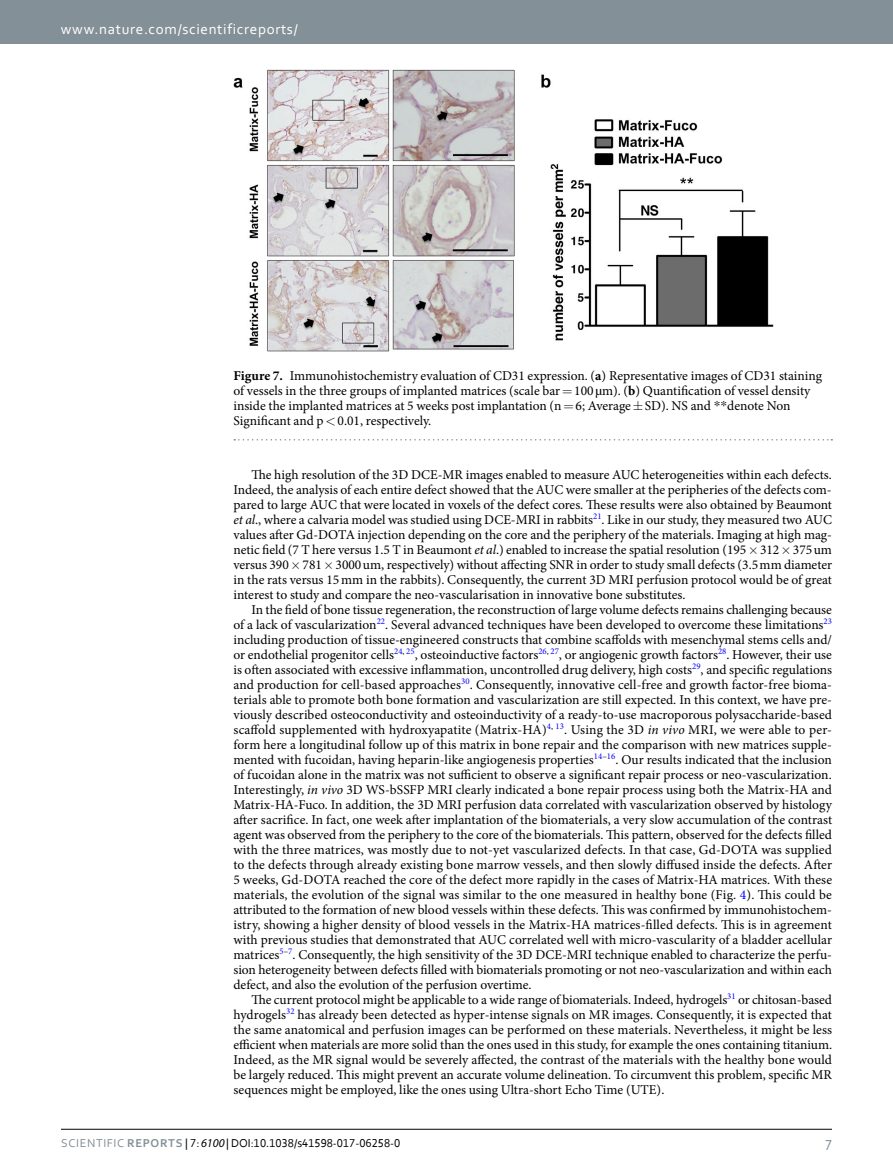
<style>
.page{position:relative;width:893px;height:1174px;background:#fff}
.page>*{position:absolute;margin:0;border:0;box-sizing:border-box;transform-origin:0 0}
.t1{font:15px "Corbel 2";letter-spacing:.045em;color:#fff}
.t2{font:15px "Corbel 2";color:#839097}
.t3{font:13.5px/15px "Minion Pro";color:#000;text-align:justify}
.t4{font:12px "Corbel";color:#000}
.s1{font-weight:700}
.s2{font-family:"STIX General"}
.s3{font-style:italic}
.s4{color:#00f}
.s5{font-family:"Corbel 2";color:#839097}
.s6{font-family:"Corbel Bold 2";color:#839097}
.s7{font-family:"Myriad Pro";font-style:italic}
</style>
<div class="page">
<div style="left:0;top:0;width:893px;height:43px;background:#839097"></div>
<hr style="left:61px;top:1129px;width:771px;height:1px;background:#000">
<img style="left:233px;top:70px;width:540px;height:282px">
<svg style="left:234px;top:439px;width:598px;height:1px"></svg>
<p class="t1" style="left:61px;top:19px;width:238px">www.nature.com/scientificreports/</p>
<p class="t3" style="left:233px;top:368px;width:590px;text-align:left"><span class="s1">Figure 7.</span> Immunohistochemistry evaluation of CD31 expression. (<span class="s1">a</span>) Representative images of CD31 staining of vessels in the three groups of implanted matrices (scale bar 100 <span class="s2">µ</span>m). (<span class="s1">b</span>) Quantification of vessel density inside the implanted matrices at 5 weeks post implantation (n 6; Average SD). NS and <span class="s2">**</span>denote Non Significant and p 0.01, respectively.</p>
<p class="t3" style="left:233px;top:467px;width:600px;text-indent:18px">The high resolution of the 3D DCE-MR images enabled to measure AUC heterogeneities within each defects.<br>Indeed, the analysis of each entire defect showed that the AUC were smaller at the peripheries of the defects com&shy;pared to large AUC that were located in voxels of the defect cores. These results were also obtained by Beaumont <span class="s3">et al</span>., where a calvaria model was studied using DCE-MRI in rabbits<sup>21</sup>. Like in our study, they measured two AUC values after Gd-DOTA injection depending on the core and the periphery of the materials. Imaging at high mag&shy;netic field (7 T here versus 1.5 T in Beaumont <span class="s3">et al</span>.) enabled to increase the spatial resolution (195 312 375um versus 390 781 3000um, respectively) without affecting SNR in order to study small defects (3.5mm diameter in the rats versus 15mm in the rabbits). Consequently, the current 3D MRI perfusion protocol would be of great interest to study and compare the neo-vascularisation in innovative bone substitutes.</p>
<p class="t3" style="left:233px;top:602px;width:600px;text-indent:18px">In the field of bone tissue regeneration, the reconstruction of large volume defects remains challenging because of a lack of vascularization<sup>22</sup>. Several advanced techniques have been developed to overcome these limitations<sup>23 </sup>including production of tissue-engineered constructs that combine scaffolds with mesenchymal stems cells and/ or endothelial progenitor cells<sup>24</sup><sup>,</sup> <sup>25</sup>, osteoinductive factors<sup>26</sup><sup>,</sup> <sup>27</sup>, or angiogenic growth factors<sup>28</sup>. However, their use is often associated with excessive inflammation, uncontrolled drug delivery, high costs<sup>29</sup>, and specific regulations and production for cell-based approaches<sup>30</sup>. Consequently, innovative cell-free and growth factor-free bioma&shy;terials able to promote both bone formation and vascularization are still expected. In this context, we have pre&shy;viously described osteoconductivity and osteoinductivity of a ready-to-use macroporous polysaccharide-based scaffold supplemented with hydroxyapatite (Matrix-HA)<sup>4</sup><sup>,</sup> <sup>13</sup>. Using the 3D <span class="s3">in vivo</span> MRI, we were able to per&shy;form here a longitudinal follow up of this matrix in bone repair and the comparison with new matrices supple&shy;mented with fucoidan, having heparin-like angiogenesis properties<sup>14</sup><sup>–</sup><sup>16</sup>. Our results indicated that the inclusion of fucoidan alone in the matrix was not sufficient to observe a significant repair process or neo-vascularization.<br>Interestingly, <span class="s3">in vivo</span> 3D WS-bSSFP MRI clearly indicated a bone repair process using both the Matrix-HA and Matrix-HA-Fuco. In addition, the 3D MRI perfusion data correlated with vascularization observed by histology after sacrifice. In fact, one week after implantation of the biomaterials, a very slow accumulation of the contrast agent was observed from the periphery to the core of the biomaterials. This pattern, observed for the defects filled with the three matrices, was mostly due to not-yet vascularized defects. In that case, Gd-DOTA was supplied to the defects through already existing bone marrow vessels, and then slowly diffused inside the defects. After 5 weeks, Gd-DOTA reached the core of the defect more rapidly in the cases of Matrix-HA matrices. With these materials, the evolution of the signal was similar to the one measured in healthy bone (Fig. <span class="s4">4</span>). This could be attributed to the formation of new blood vessels within these defects. This was confirmed by immunohistochem&shy;istry, showing a higher density of blood vessels in the Matrix-HA matrices-filled defects. This is in agreement with previous studies that demonstrated that AUC correlated well with micro-vascularity of a bladder acellular matrices<sup>5</sup><sup>–</sup><sup>7</sup>. Consequently, the high sensitivity of the 3D DCE-MRI technique enabled to characterize the perfu&shy;sion heterogeneity between defects filled with biomaterials promoting or not neo-vascularization and within each defect, and also the evolution of the perfusion overtime.</p>
<p class="t3" style="left:233px;top:992px;width:600px;text-indent:18px">The current protocol might be applicable to a wide range of biomaterials. Indeed, hydrogels<sup>31</sup> or chitosan-based hydrogels<sup>32</sup> has already been detected as hyper-intense signals on MR images. Consequently, it is expected that the same anatomical and perfusion images can be performed on these materials. Nevertheless, it might be less efficient when materials are more solid than the ones used in this study, for example the ones containing titanium.<br>Indeed, as the MR signal would be severely affected, the contrast of the materials with the healthy bone would be largely reduced. This might prevent an accurate volume delineation. To circumvent this problem, specific MR sequences might be employed, like the ones using Ultra-short Echo Time (UTE).</p>
<p class="t4" style="left:61px;top:1135px;width:341px"><span class="s5">Scientific</span> <span class="s6">REPORTS</span> | 7: <span class="s7">6100</span> | DOI:10.1038/s41598-017-06258-0</p>
<p class="t2" style="left:826px;top:1132px;width:8px">7</p>
</div>
